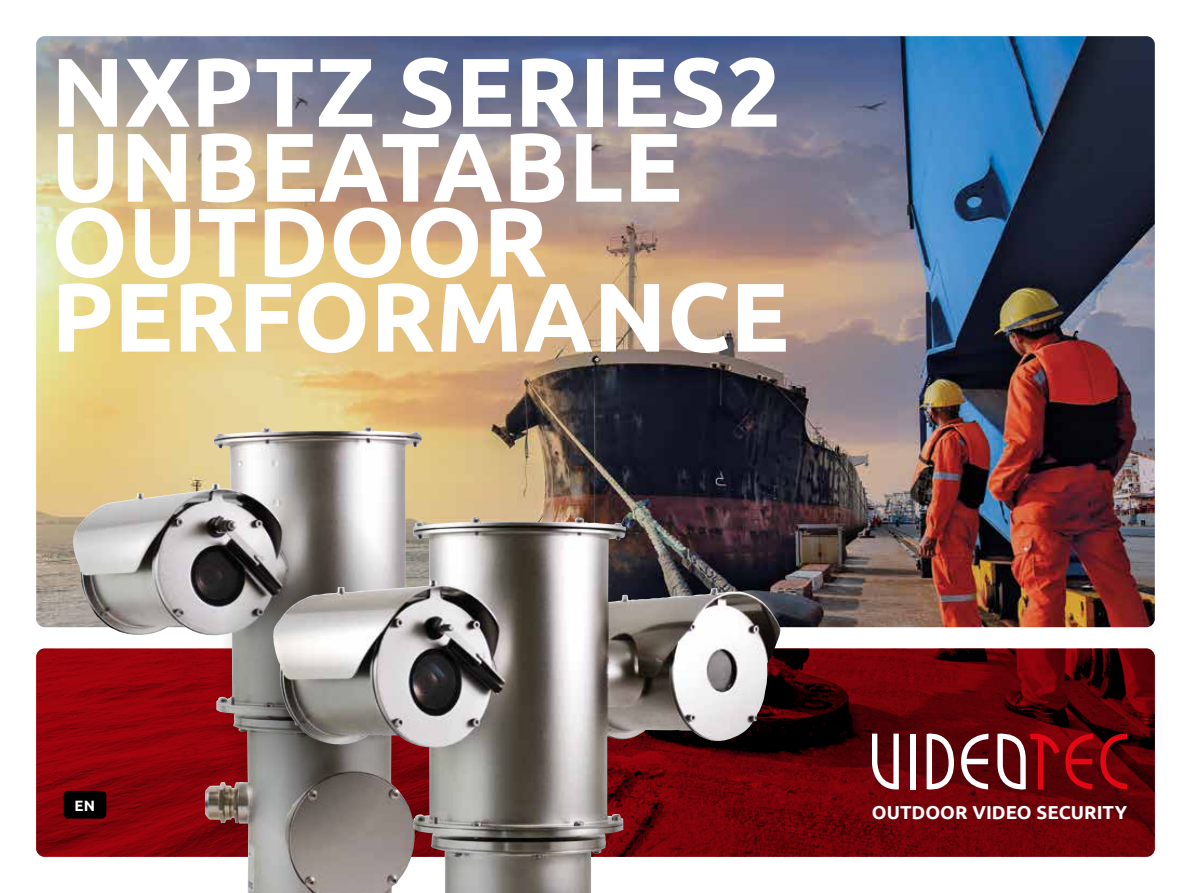
<style>
.page{position:relative;width:1191px;height:893px;background:#fff}
.page>*{position:absolute;margin:0;border:0;box-sizing:border-box;transform-origin:0 0}
.t1{font:700 97.5px/75px "Ubuntu";color:#fff}
.t2{font:700 18.75px "Ubuntu";color:#fff}
.t3{font:700 15px "Ubuntu";color:#fff}
</style>
<div class="page">
<img style="left:36px;top:36px;width:1118px;height:591px">
<svg style="left:36px;top:648px;width:1118px;height:209px;background:#620208"></svg>
<img style="left:72px;top:427px;width:350px;height:466px">
<svg style="left:219px;top:504px;width:189px;height:346px;background:#8e7b7a"></svg>
<img style="left:273px;top:517px;width:508px;height:376px">
<div style="left:64px;top:791px;width:42px;height:28px;background:#000;border-radius:4px"></div>
<svg style="left:961px;top:734px;width:27px;height:55px"></svg>
<svg style="left:1065px;top:734px;width:27px;height:55px"></svg>
<svg style="left:872px;top:734px;width:27px;height:55px"></svg>
<div style="left:910px;top:734px;width:5px;height:55px;background:#fff"></div>
<svg style="left:926px;top:732px;width:28px;height:59px"></svg>
<svg style="left:1100px;top:733px;width:27px;height:56px;background:#750209"></svg>
<svg style="left:997px;top:730px;width:62px;height:60px"></svg>
<p class="t1" style="left:51px;top:53px;width:739px">NXPTZ SERIES2<br>UNBEATABLE<br>OUTDOOR<br>PERFORMANCE</p>
<p class="t3" style="left:75px;top:796px;width:22px">EN</p>
<p class="t2" style="left:872px;top:800px;width:257px">OUTDOOR VIDEO SECURITY</p>
</div>
